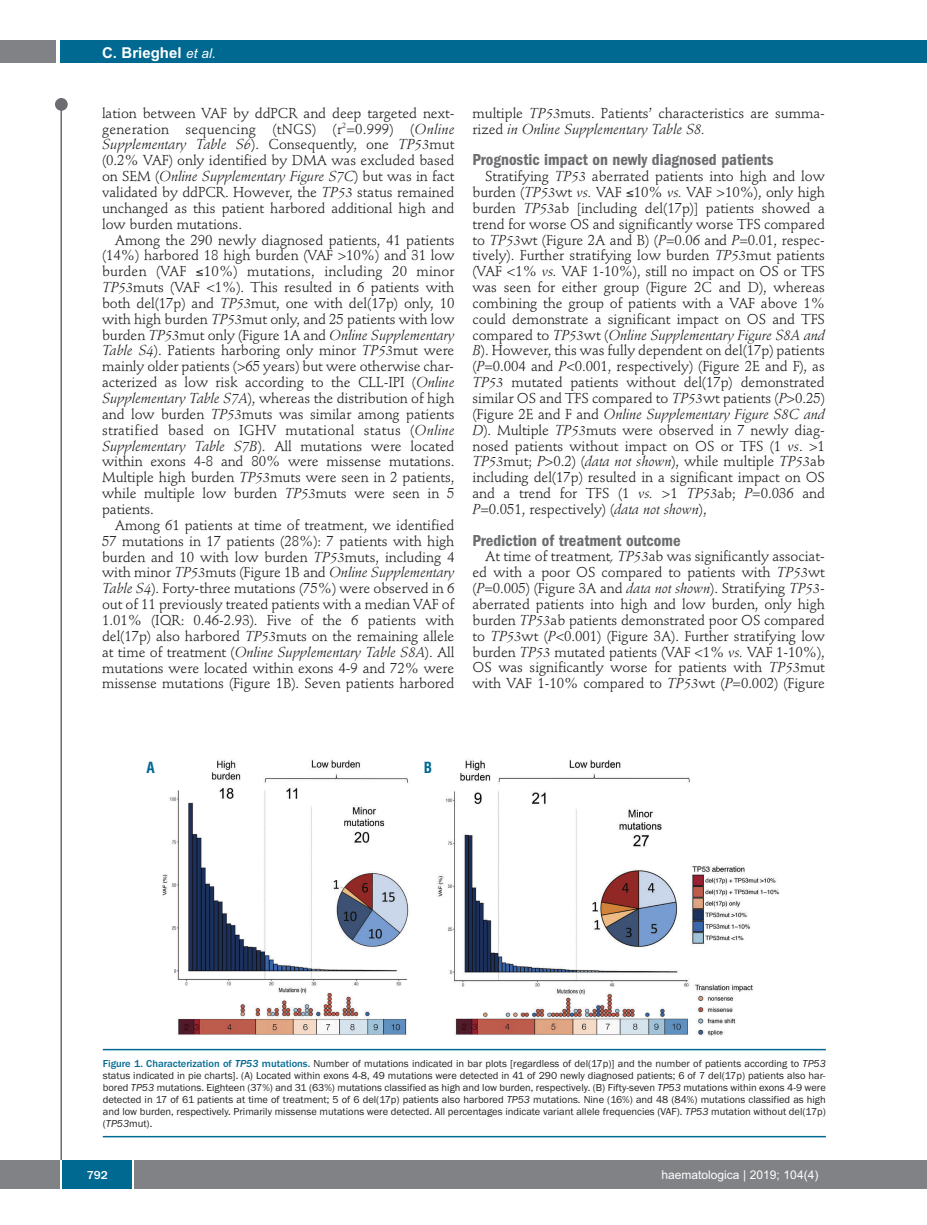
<style>
.page{position:relative;width:927px;height:1225px;background:#fff}
.page>*{position:absolute;margin:0;border:0;box-sizing:border-box;transform-origin:0 0}
.t1{font:600 condensed 16.5px "Franklin Gothic";color:#6c6d70}
.t2{font:700 15px "Arial";color:#fff}
.t3{font:700 condensed 15px "Helvetica";color:#006991}
.t4{font:14.25px/15.9px "Stempel Schneidler";letter-spacing:-.005em;color:#231f20;text-align:justify}
.t5{font:12px "Arial";color:#fff}
.t6{font:500 12px "Franklin Gothic";color:#fff}
.t7{font:10.5px/12px "Franklin Gothic";color:#231f20;text-align:justify}
.s1{font-weight:400;font-style:italic;font-size:13.5px}
.s2{font-style:italic}
.s3{font-weight:500;color:#006991}
.s4{font-weight:500;font-style:italic;color:#006991}
</style>
<div class="page">
<div style="left:911px;top:40px;width:16px;height:22px;background:#006991"></div>
<div style="left:910px;top:1160px;width:17px;height:28px;background:#808285"></div>
<div style="left:55px;top:98px;width:13px;height:13px;background:#6c6d70;border-radius:50%"></div>
<hr style="left:60px;top:101px;width:2px;height:1061px;background:#6c6d70">
<div style="left:60px;top:40px;width:852px;height:22px;background:#006991"></div>
<div style="left:0;top:40px;width:56px;height:22px;background:#808285"></div>
<div style="left:0;top:1160px;width:911px;height:28px;background:#808285"></div>
<div style="left:62px;top:1160px;width:71px;height:28px;background:#006991"></div>
<hr style="left:60px;top:1160px;width:2px;height:28px;background:#fff">
<svg style="left:133px;top:1160px;width:1px;height:28px"></svg>
<img style="left:145px;top:759px;width:638px;height:290px">
<hr style="left:103px;top:1049px;width:723px;height:1px;background:#006991">
<hr style="left:103px;top:1136px;width:723px;height:1px;background:#006991">
<p class="t2" style="left:102px;top:44px;width:115px">C. Brieghel <span class="s1">et al.</span></p>
<p class="t4" style="left:102px;top:106px;width:354px">lation between VAF by ddPCR and deep targeted next&shy;generation sequencing (tNGS) (r<sup>2</sup>=0.999) (<span class="s2">Online Supplementary Table S6</span>). Consequently, one <span class="s2">TP53</span>mut (0.2% VAF) only identified by DMA was excluded based on SEM (<span class="s2">Online Supplementary Figure S7C</span>) but was in fact validated by ddPCR. However, the <span class="s2">TP53</span> status remained unchanged as this patient harbored additional high and low burden mutations.</p>
<p class="t4" style="left:102px;top:233px;width:354px;text-indent:13px">Among the 290 newly diagnosed patients, 41 patients (14%) harbored 18 high burden (VAF &gt;10%) and 31 low burden (VAF ≤10%) mutations, including 20 minor <span class="s2">TP53</span>muts (VAF &lt;1%). This resulted in 6 patients with both del(17p) and <span class="s2">TP53</span>mut, one with del(17p) only, 10 with high burden <span class="s2">TP53</span>mut only, and 25 patients with low burden <span class="s2">TP53</span>mut only (Figure 1A and <span class="s2">Online Supplementary Table S4</span>). Patients harboring only minor <span class="s2">TP53</span>mut were mainly older patients (&gt;65 years) but were otherwise char&shy;acterized as low risk according to the CLL-IPI (<span class="s2">Online Supplementary Table S7A</span>), whereas the distribution of high and low burden <span class="s2">TP53</span>muts was similar among patients stratified based on IGHV mutational status (<span class="s2">Online Supplementary Table S7B</span>). All mutations were located within exons 4-8 and 80% were missense mutations.<br>Multiple high burden <span class="s2">TP53</span>muts were seen in 2 patients, while multiple low burden <span class="s2">TP53</span>muts were seen in 5 patients.</p>
<p class="t4" style="left:102px;top:518px;width:354px;text-indent:13px">Among 61 patients at time of treatment, we identified 57 mutations in 17 patients (28%): 7 patients with high burden and 10 with low burden <span class="s2">TP53</span>muts, including 4 with minor <span class="s2">TP53</span>muts (Figure 1B and <span class="s2">Online Supplementary Table S4</span>). Forty-three mutations (75%) were observed in 6 out of 11 previously treated patients with a median VAF of 1.01% (IQR: 0.46-2.93). Five of the 6 patients with del(17p) also harbored <span class="s2">TP53</span>muts on the remaining allele at time of treatment (<span class="s2">Online Supplementary Table S8A</span>). All mutations were located within exons 4-9 and 72% were missense mutations (Figure 1B). Seven patients harbored</p>
<p class="t4" style="left:472px;top:106px;width:354px">multiple <span class="s2">TP53</span>muts. Patients’ characteristics are summa&shy;rized <span class="s2">in Online Supplementary Table S8.</span></p>
<p class="t1" style="left:472px;top:154px;width:302px">Prognostic impact on newly diagnosed patients</p>
<p class="t4" style="left:472px;top:170px;width:354px;text-indent:13px">Stratifying <span class="s2">TP53</span> aberrated patients into high and low burden (<span class="s2">TP53</span>wt <span class="s2">vs.</span> VAF ≤10% <span class="s2">vs.</span> VAF &gt;10%), only high burden <span class="s2">TP53</span>ab [including del(17p)] patients showed a trend for worse OS and significantly worse TFS compared to <span class="s2">TP53</span>wt (Figure 2A and B) (<span class="s2">P</span>=0.06 and <span class="s2">P</span>=0.01, respec&shy;tively). Further stratifying low burden <span class="s2">TP53</span>mut patients (VAF &lt;1% <span class="s2">vs.</span> VAF 1-10%), still no impact on OS or TFS was seen for either group (Figure 2C and D), whereas combining the group of patients with a VAF above 1% could demonstrate a significant impact on OS and TFS compared to <span class="s2">TP53</span>wt (<span class="s2">Online Supplementary Figure S8A and B</span>). However, this was fully dependent on del(17p) patients (<span class="s2">P</span>=0.004 and <span class="s2">P</span>&lt;0.001, respectively) (Figure 2E and F), as <span class="s2">TP53</span> mutated patients without del(17p) demonstrated similar OS and TFS compared to <span class="s2">TP53</span>wt patients (<span class="s2">P</span>&gt;0.25) (Figure 2E and F and <span class="s2">Online Supplementary Figure S8C and D</span>). Multiple <span class="s2">TP53</span>muts were observed in 7 newly diag&shy;nosed patients without impact on OS or TFS (1 <span class="s2">vs</span>. &gt;1<br><span class="s2">TP53</span>mut; <span class="s2">P</span>&gt;0.2) (<span class="s2">data not shown</span>), while multiple <span class="s2">TP53</span>ab including del(17p) resulted in a significant impact on OS and a trend for TFS (1 <span class="s2">vs.</span> &gt;1 <span class="s2">TP53</span>ab; <span class="s2">P</span>=0.036 and <span class="s2">P</span>=0.051, respectively) (<span class="s2">data not shown</span>),</p>
<p class="t1" style="left:472px;top:534px;width:210px">Prediction of treatment outcome</p>
<p class="t4" style="left:472px;top:550px;width:354px;text-indent:13px">At time of treatment<span class="s2">, TP53</span>ab was significantly associat&shy;ed with a poor OS compared to patients with <span class="s2">TP53</span>wt (<span class="s2">P</span>=0.005) (Figure 3A and <span class="s2">data not shown</span>). Stratifying <span class="s2">TP53</span>- aberrated patients into high and low burden, only high burden <span class="s2">TP53</span>ab patients demonstrated poor OS compared to <span class="s2">TP53</span>wt (<span class="s2">P</span>&lt;0.001) (Figure 3A). Further stratifying low burden <span class="s2">TP53</span> mutated patients (VAF &lt;1% <span class="s2">vs.</span> VAF 1-10%), OS was significantly worse for patients with <span class="s2">TP53</span>mut with VAF 1-10% compared to <span class="s2">TP53</span>wt (<span class="s2">P</span>=0.002) (Figure</p>
<p class="t3" style="left:146px;top:759px;width:10px">A</p>
<p class="t3" style="left:424px;top:759px;width:10px">B</p>
<p class="t7" style="left:103px;top:1057px;width:724px"><span class="s3">Figure 1. Characterization of</span> <span class="s4">TP53</span> <span class="s3">mutations.</span> Number of mutations indicated in bar plots [regardless of del(17p)] and the number of patients according to <span class="s2">TP53 </span>status indicated in pie charts]. (A) Located within exons 4-8, 49 mutations were detected in 41 of 290 newly diagnosed patients; 6 of 7 del(17p) patients also har&shy;bored <span class="s2">TP53</span> mutations. Eighteen (37%) and 31 (63%) mutations classified as high and low burden, respectively. (B) Fifty-seven <span class="s2">TP53</span> mutations within exons 4-9 were detected in 17 of 61 patients at time of treatment; 5 of 6 del(17p) patients also harbored <span class="s2">TP53</span> mutations. Nine (16%) and 48 (84%) mutations classified as high and low burden, respectively. Primarily missense mutations were detected. All percentages indicate variant allele frequencies (VAF). <span class="s2">TP53</span> mutation without del(17p) (<span class="s2">TP53</span>mut).</p>
<p class="t6" style="left:87px;top:1167px;width:23px">792</p>
<p class="t5" style="left:661px;top:1167px;width:158px">haematologica | 2019; 104(4)</p>
</div>
